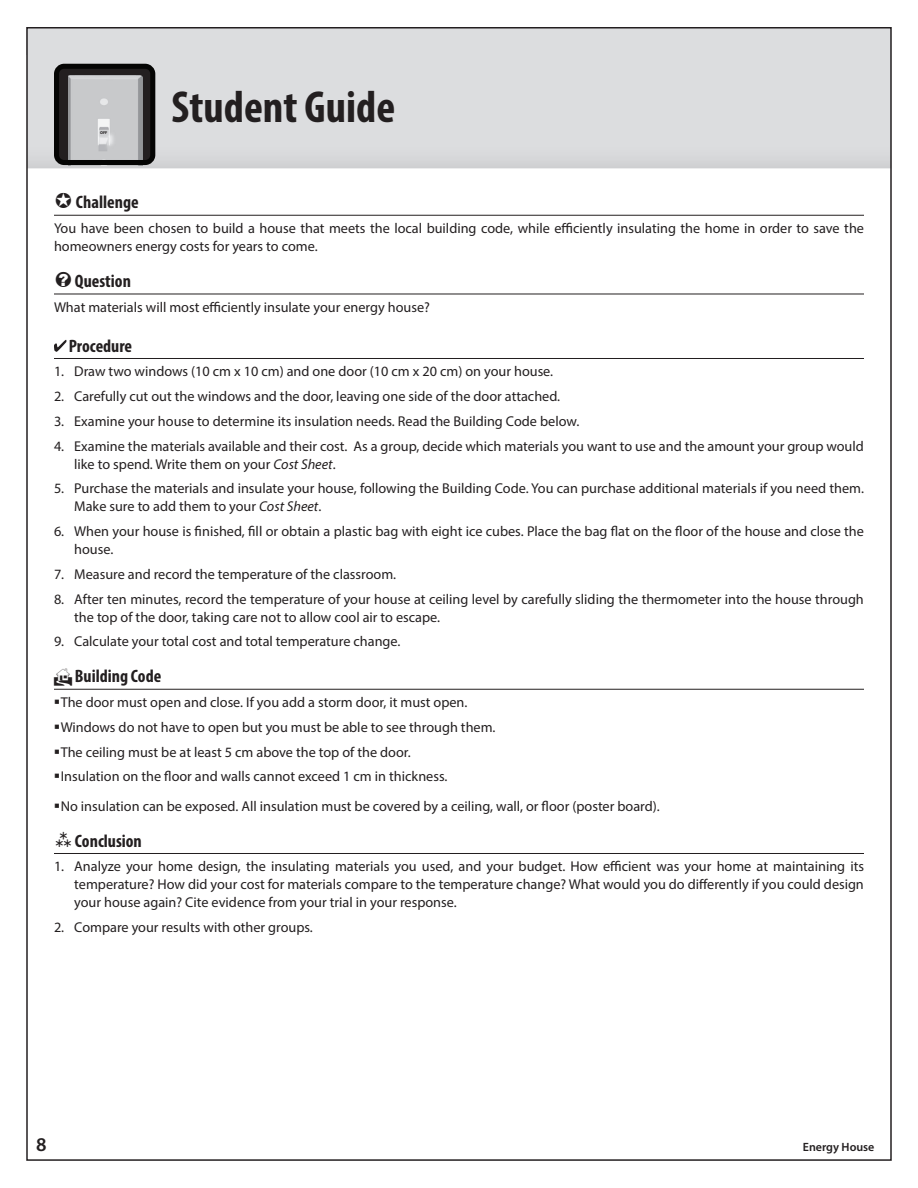
<style>
.page{position:relative;width:918px;height:1188px;background:#fff}
.page>*{position:absolute;margin:0;border:0;box-sizing:border-box;transform-origin:0 0}
.t1{font:700 condensed 45px "Myriad Pro";color:#231f20}
.t2{font:600 19.5px "Myriad Pro";color:#231f20}
.t3{font:700 condensed 18px "Myriad Pro";color:#231f20}
.t4{font:14.25px/18px "Myriad Pro";color:#231f20}
.t5{font:600 12px "Myriad Pro";color:#231f20}
.t6{font:700 4.05px "Myriad Pro";color:#231f20}
.s1{font-family:"Arial";font-weight:900;font-stretch:normal;font-size:16.5px;color:#fff}
.s2{font-style:italic}
</style>
<div class="page">
<div style="left:26px;top:27px;width:865px;height:1134px;background:#dcdddf"></div>
<div style="left:0;top:143px;width:918px;height:1045px;background:#d7d8da"></div>
<div style="left:26px;top:168px;width:892px;height:1020px;background:#fff"></div>
<div style="left:892px;top:0;width:26px;height:1130px;background:#fff"></div>
<div style="left:0;top:56px;width:26px;height:1132px;background:#fff"></div>
<div style="left:248px;top:1161px;width:670px;height:27px;background:#fff"></div>
<hr style="left:54px;top:215px;width:810px;height:1px;background:#231f20">
<hr style="left:54px;top:294px;width:810px;height:1px;background:#231f20">
<hr style="left:54px;top:358px;width:810px;height:1px;background:#231f20">
<hr style="left:54px;top:689px;width:810px;height:1px;background:#231f20">
<hr style="left:54px;top:853px;width:810px;height:1px;background:#231f20">
<svg style="left:54px;top:340px;width:12px;height:12px"></svg>
<svg style="left:54px;top:64px;width:101px;height:101px"></svg>
<svg style="left:56px;top:193px;width:15px;height:15px"></svg>
<svg style="left:56px;top:272px;width:15px;height:15px"></svg>
<svg style="left:55px;top:700px;width:4px;height:4px"></svg>
<svg style="left:55px;top:724px;width:4px;height:5px"></svg>
<svg style="left:55px;top:749px;width:4px;height:4px"></svg>
<svg style="left:55px;top:774px;width:4px;height:4px"></svg>
<svg style="left:55px;top:803px;width:4px;height:4px"></svg>
<svg style="left:56px;top:831px;width:15px;height:16px"></svg>
<p class="t6" style="left:100px;top:130px;width:9px">OFF</p>
<h1 class="t1" style="left:172px;top:79px;width:225px">Student Guide</h1>
<p class="t3" style="left:76px;top:191px;width:64px">Challenge</p>
<p class="t4" style="left:54px;top:219px;width:812px">You have been chosen to build a house that meets the local building code, while efficiently insulating the home in order to save the homeowners energy costs for years to come.</p>
<p class="t3" style="left:58px;top:270px;width:74px"><span class="s1">?</span> Question</p>
<p class="t4" style="left:54px;top:298px;width:377px">What materials will most efficiently insulate your energy house?</p>
<p class="t3" style="left:69px;top:334px;width:65px">Procedure</p>
<p class="t4" style="left:54px;top:362px;width:501px">1. Draw two windows (10 cm x 10 cm) and one door (10 cm x 20 cm) on your house.</p>
<p class="t4" style="left:54px;top:387px;width:508px">2. Carefully cut out the windows and the door, leaving one side of the door attached.</p>
<p class="t4" style="left:54px;top:412px;width:527px">3. Examine your house to determine its insulation needs. Read the Building Code below.</p>
<p class="t4" style="left:74px;top:437px;width:791px;text-indent:-20px">4. Examine the materials available and their cost. As a group, decide which materials you want to use and the amount your group would like to spend. Write them on your <span class="s2">Cost Sheet</span>.</p>
<p class="t4" style="left:74px;top:479px;width:791px;text-indent:-20px">5. Purchase the materials and insulate your house, following the Building Code. You can purchase additional materials if you need them.<br>Make sure to add them to your <span class="s2">Cost Sheet</span>.</p>
<p class="t4" style="left:74px;top:522px;width:791px;text-indent:-20px">6. When your house is finished, fill or obtain a plastic bag with eight ice cubes. Place the bag flat on the floor of the house and close the house.</p>
<p class="t4" style="left:54px;top:565px;width:344px">7. Measure and record the temperature of the classroom.</p>
<p class="t4" style="left:74px;top:590px;width:791px;text-indent:-20px">8. After ten minutes, record the temperature of your house at ceiling level by carefully sliding the thermometer into the house through the top of the door, taking care not to allow cool air to escape.</p>
<p class="t4" style="left:54px;top:632px;width:348px">9. Calculate your total cost and total temperature change.</p>
<p class="t3" style="left:54px;top:665px;width:109px">★ Building Code</p>
<p class="t4" style="left:61px;top:690px;width:436px;line-height:24.8px">The door must open and close. If you add a storm door, it must open.<br>Windows do not have to open but you must be able to see through them.<br>The ceiling must be at least 5 cm above the top of the door.<br>Insulation on the floor and walls cannot exceed 1 cm in thickness.</p>
<p class="t4" style="left:61px;top:797px;width:601px">No insulation can be exposed. All insulation must be covered by a ceiling, wall, or floor (poster board).</p>
<p class="t3" style="left:75px;top:829px;width:68px">Conclusion</p>
<p class="t4" style="left:74px;top:857px;width:791px;text-align:justify;text-indent:-20px">1. Analyze your home design, the insulating materials you used, and your budget. How efficient was your home at maintaining its temperature? How did your cost for materials compare to the temperature change? What would you do differently if you could design your house again? Cite evidence from your trial in your response.</p>
<p class="t4" style="left:54px;top:918px;width:260px">2. Compare your results with other groups.</p>
<h2 class="t2" style="left:36px;top:1132px;width:12px">8</h2>
<p class="t5" style="left:803px;top:1139px;width:73px">Energy House</p>
</div>
